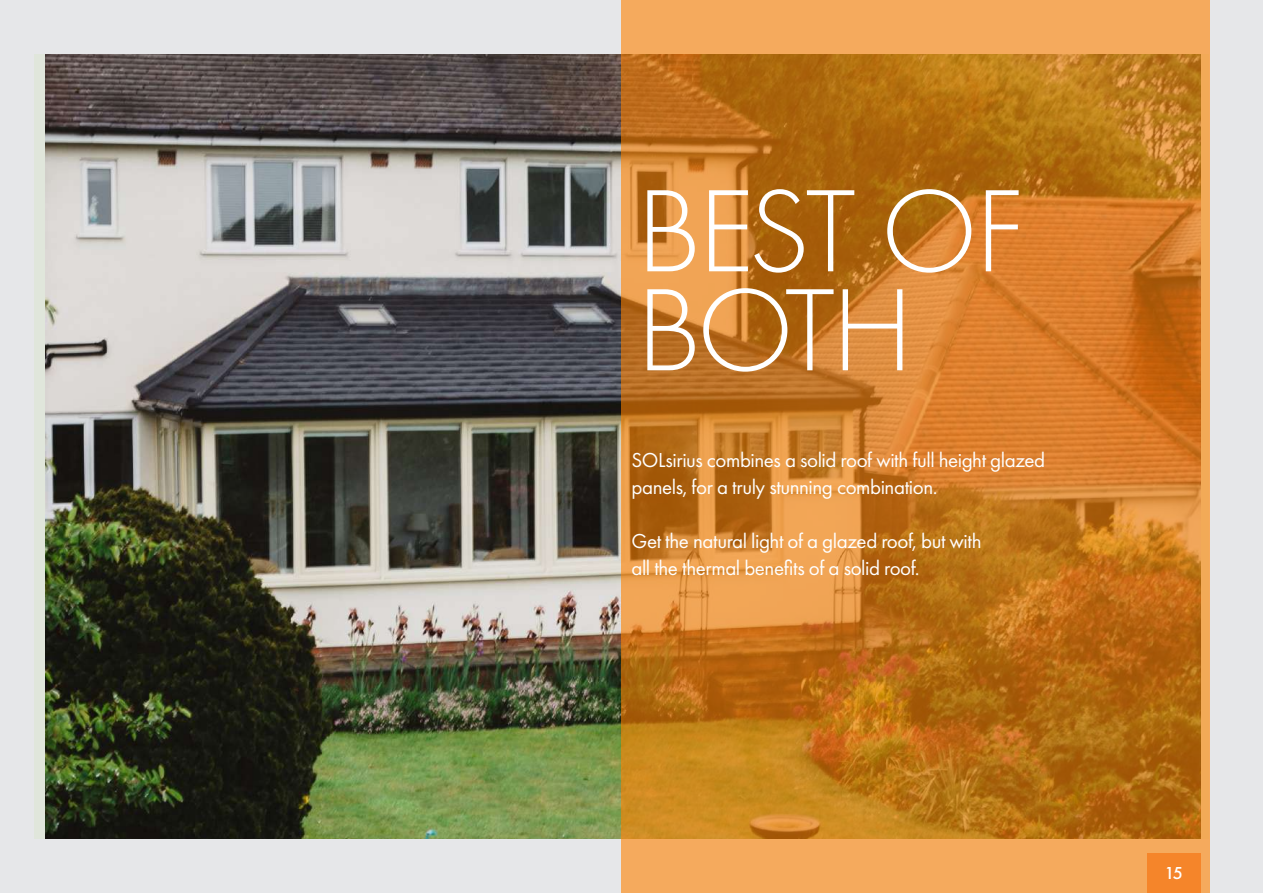
<style>
.page{position:relative;width:1263px;height:893px;background:#e6e7e9}
.page>*{position:absolute;margin:0;border:0;box-sizing:border-box;transform-origin:0 0}
.t1{font:300 121.5px/99px "Futura PT";letter-spacing:-.04em;color:#fff}
.t2{font:21px/27px "Futura PT";letter-spacing:-.02em;color:#fff}
.t3{font:500 18px "Futura PT";color:#fff}
</style>
<div class="page">
<img style="left:46px;top:54px;width:576px;height:785px">
<svg style="left:622px;top:0;width:588px;height:893px;background:#ca7e28"></svg>
<div style="left:1147px;top:854px;width:53px;height:39px;background:#f5852a"></div>
<h1 class="t1" style="left:636px;top:182px;width:389px">BEST OF<br>BOTH</h1>
<p class="t2" style="left:631px;top:446px;width:415px">SOLsirius combines a solid roof with full height glazed panels, for a truly stunning combination.</p>
<p class="t2" style="left:631px;top:527px;width:352px">Get the natural light of a glazed roof, but with all the thermal benefits of a solid roof.</p>
<p class="t3" style="left:1164px;top:862px;width:20px">15</p>
</div>
